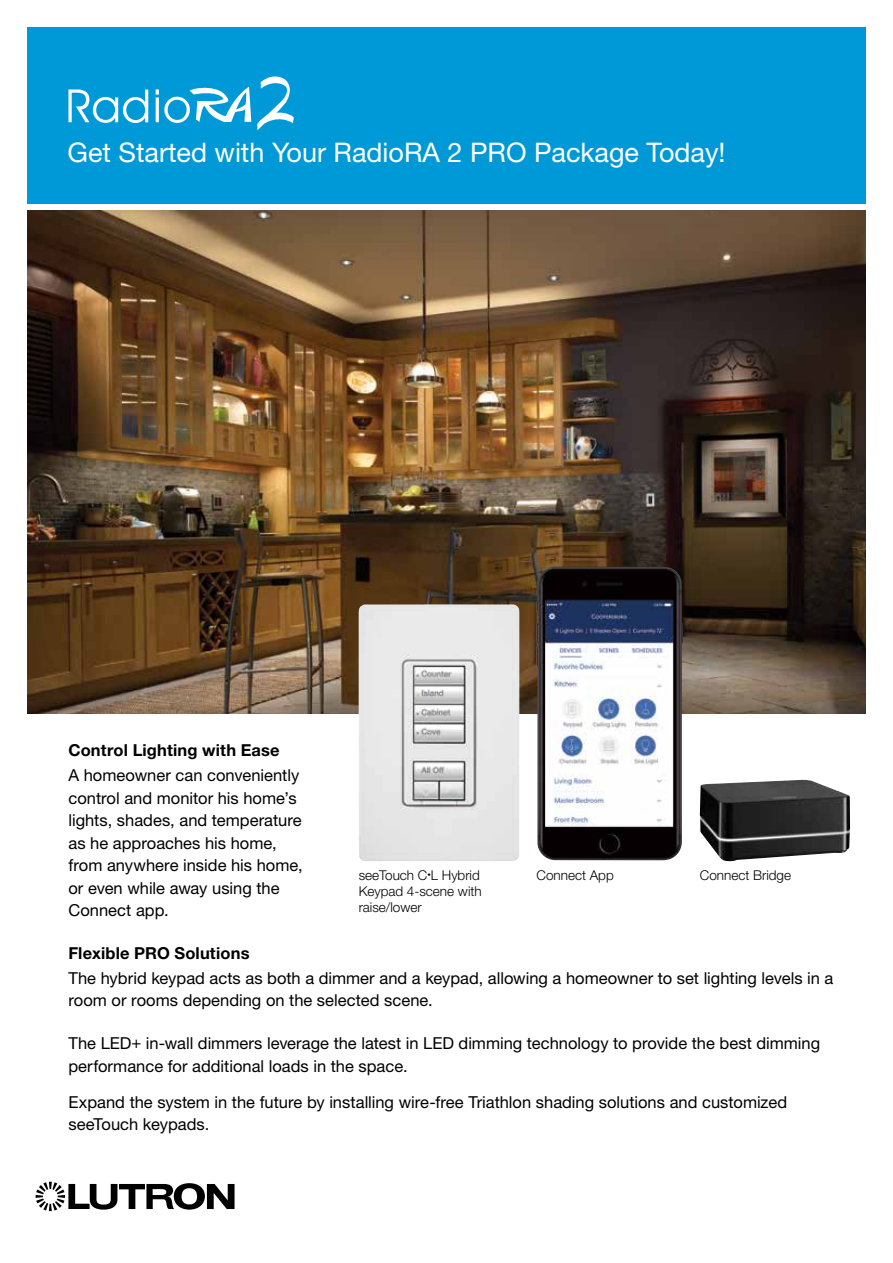
<style>
.page{position:relative;width:893px;height:1263px;background:#fff}
.page>*{position:absolute;margin:0;border:0;box-sizing:border-box;transform-origin:0 0}
.t1{font:27px "Helvetica Neue LT Std";color:#fff}
.t2{font:16.5px/22.5px "Helvetica Neue LT Std";color:#000}
.t3{font:700 16.5px "Helvetica Neue LT Std";letter-spacing:.01em;color:#000}
.t4{font:300 13.5px/16.2px "Helvetica Neue LT Std";color:#000}
</style>
<div class="page">
<img style="left:27px;top:210px;width:839px;height:503px">
<div style="left:27px;top:27px;width:839px;height:176px;background:#0099d8"></div>
<svg style="left:36px;top:1182px;width:199px;height:29px"></svg>
<svg style="left:68px;top:89px;width:80px;height:34px"></svg>
<svg style="left:156px;top:86px;width:95px;height:37px"></svg>
<svg style="left:257px;top:76px;width:37px;height:54px"></svg>
<img style="left:359px;top:604px;width:160px;height:257px">
<img style="left:700px;top:780px;width:150px;height:81px">
<img style="left:536px;top:567px;width:147px;height:293px">
<img style="left:545px;top:600px;width:129px;height:227px">
<h1 class="t1" style="left:68px;top:137px;width:660px">Get Started with Your RadioRA 2 PRO Package Today!</h1>
<p class="t3" style="left:68px;top:740px;width:213px">Control Lighting with Ease</p>
<p class="t2" style="left:68px;top:764px;width:236px">A homeowner can conveniently control and monitor his home’s lights, shades, and temperature as he approaches his home, from anywhere inside his home, or even while away using the<br>Connect app.</p>
<p class="t3" style="left:68px;top:943px;width:183px">Flexible PRO Solutions</p>
<p class="t2" style="left:68px;top:966px;width:766px">The hybrid keypad acts as both a dimmer and a keypad, allowing a homeowner to set lighting levels in a room or rooms depending on the selected scene.</p>
<p class="t2" style="left:68px;top:1032px;width:753px">The LED+ in-wall dimmers leverage the latest in LED dimming technology to provide the best dimming performance for additional loads in the space.</p>
<p class="t2" style="left:68px;top:1090px;width:720px">Expand the system in the future by installing wire-free Triathlon shading solutions and customized seeTouch keypads.</p>
<p class="t4" style="left:359px;top:867px;width:125px">seeTouch C<sup>•</sup>L Hybrid<br>Keypad 4-scene with raise/lower</p>
<p class="t4" style="left:536px;top:867px;width:79px">Connect App</p>
<p class="t4" style="left:700px;top:867px;width:93px">Connect Bridge</p>
</div>
